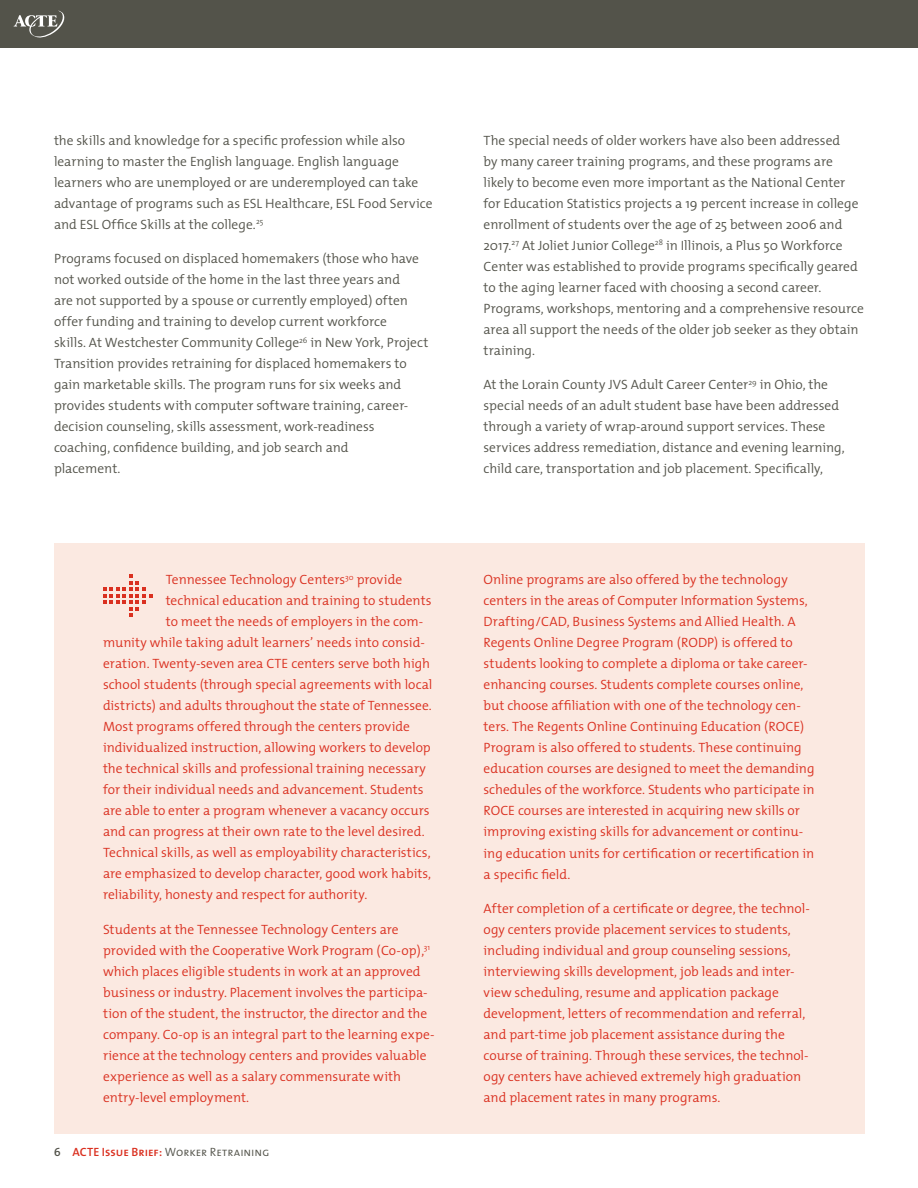
<style>
.page{position:relative;width:918px;height:1188px;background:#fff}
.page>*{position:absolute;margin:0;border:0;box-sizing:border-box;transform-origin:0 0}
.t1{font:300 13.5px/21px "The Mix";color:#da3020}
.t2{font:300 13.5px/21px "The Mix";color:#53534a}
.t3{font:12px "The Mix Semi Light Caps";color:#53534a}
.s1{font-family:"The Mix Semi Bold Expert"}
.s2{font-family:"The Mix Semi Bold Caps";color:#da3020}
</style>
<div class="page">
<div style="left:0;top:0;width:918px;height:47px;background:#53534a"></div>
<svg style="left:14px;top:10px;width:50px;height:28px"></svg>
<div style="left:54px;top:543px;width:810px;height:591px;background:#fbe9e1"></div>
<svg style="left:103px;top:575px;width:49px;height:42px"></svg>
<p class="t2" style="left:54px;top:131px;width:380px">the skills and knowledge for a specific profession while also learning to master the English language. English language learners who are unemployed or are underemployed can take advantage of programs such as ESL Healthcare, ESL Food Service and ESL Office Skills at the college.<sup>25</sup></p>
<p class="t2" style="left:54px;top:249px;width:376px">Programs focused on displaced homemakers (those who have not worked outside of the home in the last three years and<br>are not supported by a spouse or currently employed) often offer funding and training to develop current workforce<br>skills. At Westchester Community College<sup>26</sup> in New York, Project Transition provides retraining for displaced homemakers to gain marketable skills. The program runs for six weeks and provides students with computer software training, career&shy;decision counseling, skills assessment, work-readiness coaching, confidence building, and job search and<br>placement.</p>
<p class="t1" style="left:166px;top:570px;width:238px">Tennessee Technology Centers<sup>30</sup> provide</p>
<p class="t1" style="left:166px;top:591px;width:267px">technical education and training to students</p>
<p class="t1" style="left:166px;top:612px;width:259px">to meet the needs of employers in the com-</p>
<p class="t1" style="left:103px;top:633px;width:323px">munity while taking adult learners’ needs into consid-</p>
<p class="t1" style="left:103px;top:654px;width:328px">eration. Twenty-seven area CTE centers serve both high</p>
<p class="t1" style="left:103px;top:675px;width:331px">school students (through special agreements with local</p>
<p class="t1" style="left:103px;top:696px;width:330px">districts) and adults throughout the state of Tennessee.</p>
<p class="t1" style="left:103px;top:717px;width:309px">Most programs offered through the centers provide</p>
<p class="t1" style="left:103px;top:738px;width:329px">individualized instruction, allowing workers to develop</p>
<p class="t1" style="left:103px;top:759px;width:324px">the technical skills and professional training necessary</p>
<p class="t1" style="left:103px;top:780px;width:322px">for their individual needs and advancement. Students</p>
<p class="t1" style="left:103px;top:801px;width:328px">are able to enter a program whenever a vacancy occurs</p>
<p class="t1" style="left:103px;top:822px;width:323px">and can progress at their own rate to the level desired.</p>
<p class="t1" style="left:103px;top:843px;width:329px">Technical skills, as well as employability characteristics,</p>
<p class="t1" style="left:103px;top:864px;width:330px">are emphasized to develop character, good work habits,</p>
<p class="t1" style="left:103px;top:885px;width:266px">reliability, honesty and respect for authority.</p>
<p class="t1" style="left:103px;top:920px;width:333px">Students at the Tennessee Technology Centers are provided with the Cooperative Work Program (Co-op),<sup>31 </sup>which places eligible students in work at an approved business or industry. Placement involves the participa&shy;tion of the student, the instructor, the director and the company. Co-op is an integral part to the learning expe&shy;rience at the technology centers and provides valuable experience as well as a salary commensurate with entry-level employment.</p>
<p class="t3" style="left:54px;top:1145px;width:217px"><span class="s1">6</span> <span class="s2">ACTE Issue Brief:</span> Worker Retraining</p>
<p class="t2" style="left:484px;top:131px;width:382px">The special needs of older workers have also been addressed<br>by many career training programs, and these programs are likely to become even more important as the National Center for Education Statistics projects a 19 percent increase in college enrollment of students over the age of 25 between 2006 and 2017.<sup>27</sup> At Joliet Junior College<sup>28</sup> in Illinois, a Plus 50 Workforce Center was established to provide programs specifically geared to the aging learner faced with choosing a second career.<br>Programs, workshops, mentoring and a comprehensive resource area all support the needs of the older job seeker as they obtain training.</p>
<p class="t2" style="left:484px;top:375px;width:363px">At the Lorain County JVS Adult Career Center<sup>29</sup> in Ohio, the special needs of an adult student base have been addressed through a variety of wrap-around support services. These services address remediation, distance and evening learning, child care, transportation and job placement. Specifically,</p>
<p class="t1" style="left:484px;top:570px;width:333px">Online programs are also offered by the technology centers in the areas of Computer Information Systems, Drafting/CAD, Business Systems and Allied Health. A Regents Online Degree Program (RODP) is offered to students looking to complete a diploma or take career&shy;enhancing courses. Students complete courses online, but choose affiliation with one of the technology cen&shy;ters. The Regents Online Continuing Education (ROCE)<br>Program is also offered to students. These continuing education courses are designed to meet the demanding schedules of the workforce. Students who participate in ROCE courses are interested in acquiring new skills or improving existing skills for advancement or continu&shy;ing education units for certification or recertification in a specific field.</p>
<p class="t1" style="left:484px;top:899px;width:328px">After completion of a certificate or degree, the technol&shy;ogy centers provide placement services to students, including individual and group counseling sessions, interviewing skills development, job leads and inter&shy;view scheduling, resume and application package development, letters of recommendation and referral, and part-time job placement assistance during the course of training. Through these services, the technol&shy;ogy centers have achieved extremely high graduation and placement rates in many programs.</p>
</div>
